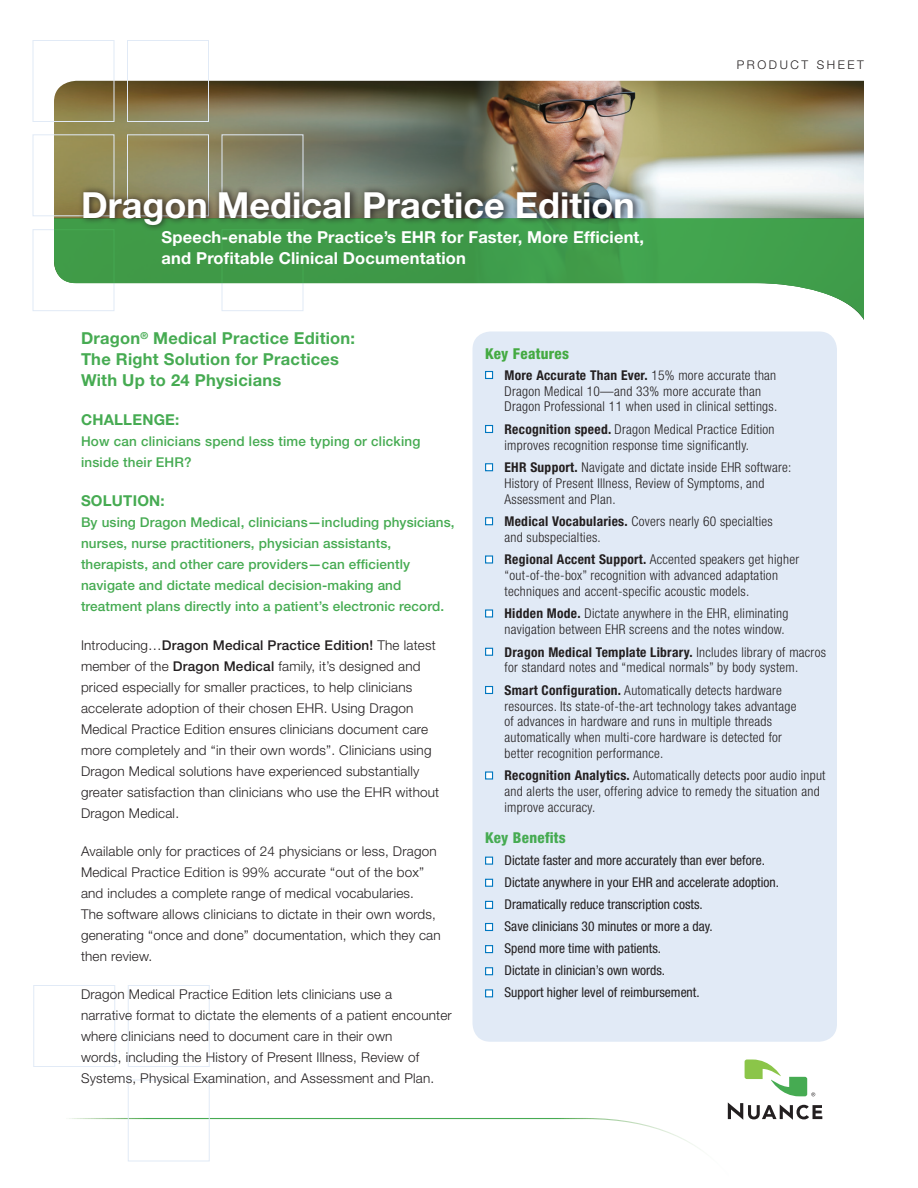
<style>
.page{position:relative;width:918px;height:1188px;background:#fff}
.page>*{position:absolute;margin:0;border:0;box-sizing:border-box;transform-origin:0 0}
.t1{font:700 36px "Helvetica Neue LT";color:#fff}
.Body_Text{font:700 16.5px/21px "Helvetica Neue LT";letter-spacing:.01em;color:#fff}
.Subhead_1{font:700 16.5px/21px "Helvetica Neue LT";letter-spacing:.015em;color:#46ab52}
.Subhead_1-2{font:700 15px "Helvetica Neue LT";letter-spacing:.015em;color:#46ab52}
.side_bar{font:800 condensed 15px "Helvetica Neue LT";letter-spacing:.02em;color:#44aa42}
.side_bar-2{font:800 condensed 15px "Helvetica Neue LT";letter-spacing:.02em;color:#46ab52}
.side_bar-3{font:300 condensed 13.5px/15.8px "Helvetica Neue LT";letter-spacing:.02em;color:#231f20}
.Body_Text-2{font:300 13.5px/21px "Helvetica Neue LT";letter-spacing:.015em;color:#231f20}
.Body_Text-3{font:500 13.5px/21px "Helvetica Neue LT";letter-spacing:.01em;color:#46ab52}
.side_bar-4{font:condensed 13.5px "Helvetica Neue LT";color:#231f20}
.t2{font:300 12px "Helvetica Neue LT";letter-spacing:.215em;color:#231f20}
.s1{font-weight:500}
.s2{font-weight:700}
</style>
<div class="page">
<svg style="left:69px;top:1118px;width:659px;height:44px"></svg>
<svg style="left:728px;top:1102px;width:94px;height:18px"></svg>
<svg style="left:745px;top:1060px;width:70px;height:36px"></svg>
<div style="left:33px;top:985px;width:82px;height:82px;border:1px solid #e1eaf6"></div>
<div style="left:128px;top:985px;width:82px;height:82px;border:1px solid #e1eaf6"></div>
<div style="left:128px;top:1080px;width:82px;height:81px;border:1px solid #e1eaf6"></div>
<img style="left:54px;top:81px;width:810px;height:137px">
<div style="left:33px;top:229px;width:81px;height:82px;border:1px solid #e1eaf6"></div>
<div style="left:33px;top:40px;width:81px;height:82px;border:1px solid #e1eaf6"></div>
<div style="left:127px;top:40px;width:82px;height:82px;border:1px solid #e1eaf6"></div>
<div style="left:33px;top:134px;width:81px;height:82px;border:1px solid #e1eaf6"></div>
<div style="left:127px;top:134px;width:82px;height:82px;border:1px solid #e1eaf6"></div>
<div style="left:222px;top:134px;width:81px;height:82px;border:1px solid #e1eaf6"></div>
<div style="left:472px;top:332px;width:365px;height:710px;background:#e1eaf6;border-radius:18px"></div>
<svg style="left:53px;top:218px;width:811px;height:102px;fill:#42a24e"></svg>
<div style="left:77px;top:184px;width:564px;height:47px;background:#231f20;opacity:.75"></div>
<div style="left:485px;top:371px;width:8px;height:8px;background:#fff;border:1px solid #0077c0"></div>
<div style="left:485px;top:425px;width:8px;height:8px;background:#fff;border:1px solid #0077c0"></div>
<div style="left:485px;top:463px;width:8px;height:8px;background:#fff;border:1px solid #0077c0"></div>
<div style="left:485px;top:517px;width:8px;height:8px;background:#fff;border:1px solid #0077c0"></div>
<div style="left:485px;top:555px;width:8px;height:9px;background:#fff;border:1px solid #0077c0"></div>
<div style="left:485px;top:609px;width:8px;height:9px;background:#fff;border:1px solid #0077c0"></div>
<div style="left:485px;top:648px;width:8px;height:8px;background:#fff;border:1px solid #0077c0"></div>
<div style="left:485px;top:686px;width:8px;height:8px;background:#fff;border:1px solid #0077c0"></div>
<div style="left:485px;top:771px;width:8px;height:9px;background:#fff;border:1px solid #0077c0"></div>
<div style="left:485px;top:857px;width:8px;height:8px;background:#fff;border:1px solid #0077c0"></div>
<div style="left:485px;top:879px;width:8px;height:8px;background:#fff;border:1px solid #0077c0"></div>
<div style="left:485px;top:901px;width:8px;height:8px;background:#fff;border:1px solid #0077c0"></div>
<div style="left:485px;top:923px;width:8px;height:8px;background:#fff;border:1px solid #0077c0"></div>
<div style="left:485px;top:945px;width:8px;height:8px;background:#fff;border:1px solid #0077c0"></div>
<div style="left:485px;top:967px;width:8px;height:8px;background:#fff;border:1px solid #0077c0"></div>
<div style="left:485px;top:989px;width:8px;height:8px;background:#fff;border:1px solid #0077c0"></div>
<p class="t1" style="left:81px;top:183px;width:555px">Dragon Medical Practice Edition</p>
<p class="Body_Text" style="left:162px;top:226px;width:484px">Speech-enable the Practice’s EHR for Faster, More Efficient, and Profitable Clinical Documentation</p>
<p class="t2" style="left:737px;top:58px;width:129px">PRODUCT SHEET</p>
<p class="Subhead_1" style="left:81px;top:328px;width:276px">Dragon<sup>®</sup> Medical Practice Edition:<br>The Right Solution for Practices<br>With Up to 24 Physicians</p>
<p class="Subhead_1-2" style="left:81px;top:411px;width:100px">CHALLENGE:</p>
<p class="Body_Text-3" style="left:81px;top:431px;width:341px">How can clinicians spend less time typing or clicking inside their EHR?</p>
<p class="Subhead_1-2" style="left:81px;top:492px;width:85px">SOLUTION:</p>
<p class="Body_Text-3" style="left:81px;top:512px;width:375px">By using Dragon Medical, clinicians—including physicians, nurses, nurse practitioners, physician assistants, therapists, and other care providers—can efficiently navigate and dictate medical decision-making and treatment plans directly into a patient’s electronic record.</p>
<p class="Body_Text-2" style="left:81px;top:634px;width:360px">Introducing…<span class="s1">Dragon Medical Practice Edition!</span> The latest member of the <span class="s1">Dragon Medical</span> family, it’s designed and priced especially for smaller practices, to help clinicians accelerate adoption of their chosen EHR. Using Dragon Medical Practice Edition ensures clinicians document care more completely and “in their own words”. Clinicians using Dragon Medical solutions have experienced substantially greater satisfaction than clinicians who use the EHR without Dragon Medical.</p>
<p class="Body_Text-2" style="left:81px;top:840px;width:361px">Available only for practices of 24 physicians or less, Dragon Medical Practice Edition is 99% accurate “out of the box” and includes a complete range of medical vocabularies.<br>The software allows clinicians to dictate in their own words, generating “once and done” documentation, which they can then review.</p>
<p class="Body_Text-2" style="left:81px;top:984px;width:372px">Dragon Medical Practice Edition lets clinicians use a<br>narrative format to dictate the elements of a patient encounter where clinicians need to document care in their own<br>words, including the History of Present Illness, Review of Systems, Physical Examination, and Assessment and Plan.</p>
<p class="side_bar" style="left:485px;top:344px;width:86px">Key Features</p>
<p class="side_bar-3" style="left:505px;top:367px;width:274px"><span class="s2">More Accurate Than Ever.</span> 15% more accurate than<br>Dragon Medical 10—and 33% more accurate than<br>Dragon Professional 11 when used in clinical settings.</p>
<p class="side_bar-3" style="left:505px;top:421px;width:272px"><span class="s2">Recognition speed.</span> Dragon Medical Practice Edition improves recognition response time significantly.</p>
<p class="side_bar-3" style="left:505px;top:459px;width:288px"><span class="s2">EHR Support.</span> Navigate and dictate inside EHR software:<br>History of Present Illness, Review of Symptoms, and<br>Assessment and Plan.</p>
<p class="side_bar-3" style="left:505px;top:513px;width:270px"><span class="s2">Medical Vocabularies.</span> Covers nearly 60 specialties and subspecialties.</p>
<p class="side_bar-3" style="left:505px;top:552px;width:296px"><span class="s2">Regional Accent Support.</span> Accented speakers get higher “out-of-the-box” recognition with advanced adaptation techniques and accent-specific acoustic models.</p>
<p class="side_bar-3" style="left:505px;top:606px;width:285px"><span class="s2">Hidden Mode.</span> Dictate anywhere in the EHR, eliminating navigation between EHR screens and the notes window.</p>
<p class="side_bar-3" style="left:505px;top:644px;width:323px"><span class="s2">Dragon Medical Template Library.</span> Includes library of macros for standard notes and “medical normals” by body system.</p>
<p class="side_bar-3" style="left:505px;top:682px;width:293px"><span class="s2">Smart Configuration.</span> Automatically detects hardware resources. Its state-of-the-art technology takes advantage of advances in hardware and runs in multiple threads automatically when multi-core hardware is detected for better recognition performance.</p>
<p class="side_bar-3" style="left:505px;top:768px;width:323px"><span class="s2">Recognition Analytics.</span> Automatically detects poor audio input and alerts the user, offering advice to remedy the situation and improve accuracy.</p>
<p class="side_bar-2" style="left:485px;top:829px;width:82px">Key Benefits</p>
<p class="side_bar-4" style="left:505px;top:852px;width:262px">Dictate faster and more accurately than ever before.</p>
<p class="side_bar-4" style="left:505px;top:874px;width:276px">Dictate anywhere in your EHR and accelerate adoption.</p>
<p class="side_bar-4" style="left:505px;top:896px;width:200px">Dramatically reduce transcription costs.</p>
<p class="side_bar-4" style="left:505px;top:918px;width:210px">Save clinicians 30 minutes or more a day.</p>
<p class="side_bar-4" style="left:505px;top:941px;width:158px">Spend more time with patients.</p>
<p class="side_bar-4" style="left:505px;top:963px;width:162px">Dictate in clinician’s own words.</p>
<p class="side_bar-4" style="left:505px;top:985px;width:197px">Support higher level of reimbursement.</p>
</div>
